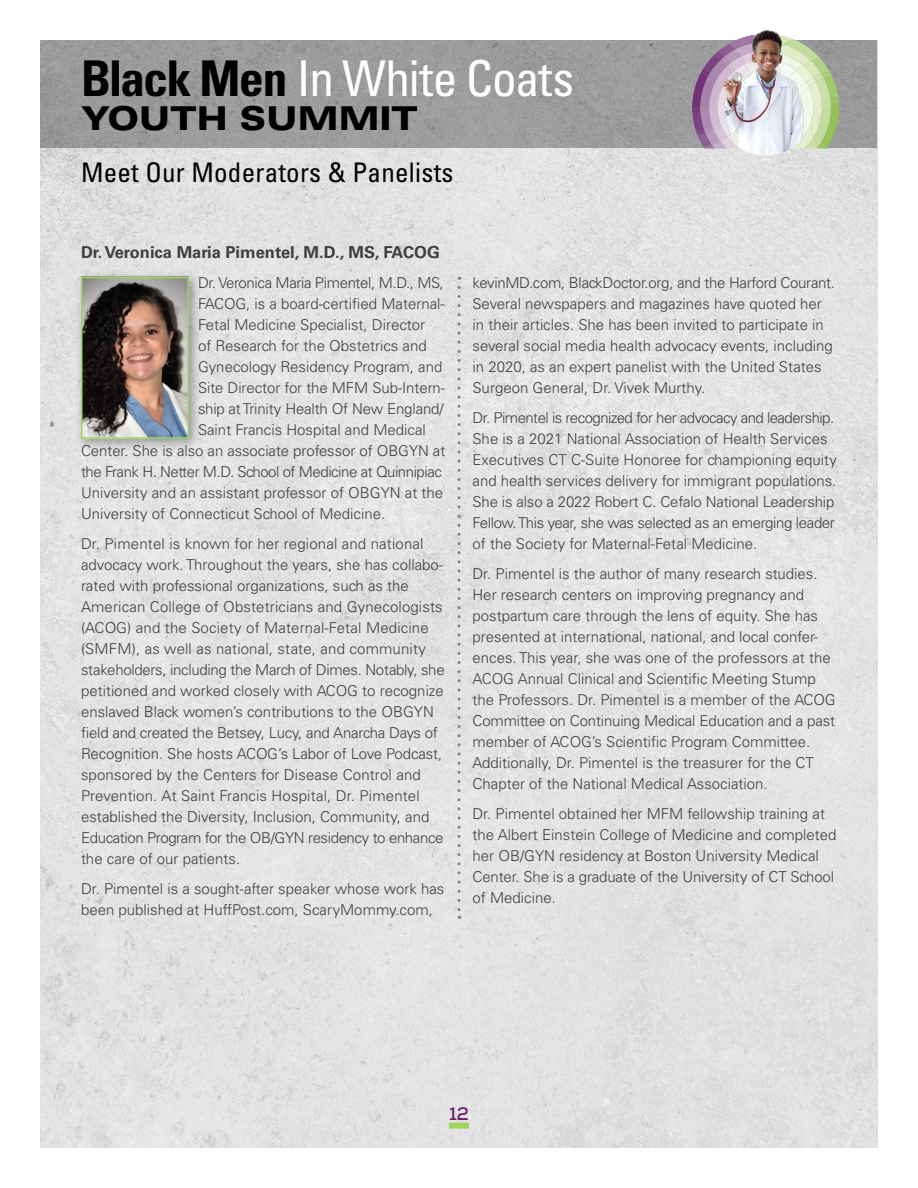
<style>
.page{position:relative;width:918px;height:1188px;background:#fff}
.page>*{position:absolute;margin:0;border:0;box-sizing:border-box;transform-origin:0 0}
.t1{font:condensed 49.2px "Univers LT Std";letter-spacing:-.02em;color:#fff}
.t2{font:900 expanded 32.85px "Univers LT Std";letter-spacing:-.01em;color:#000}
.t3{font:condensed 27px "Univers LT Std";letter-spacing:.01em;color:#000}
.t4{font:700 18px "Nexa";color:#6c1f70}
.t5{font:700 16.5px "Univers LT Std";color:#3f3f42}
.t6{font:300 15px/21px "Univers LT Std";color:#3f3f42}
.t7{font:300 15px "Univers LT Std";letter-spacing:-.03em;color:#3f3f42}
.t8{font:300 15px "Univers LT Std";letter-spacing:-.025em;color:#3f3f42}
.s1{font-weight:700;color:#000}
</style>
<div class="page">
<img style="left:40px;top:148px;width:838px;height:1000px">
<div style="left:449px;top:1123px;width:20px;height:6px;background:#a0d45e"></div>
<div style="left:40px;top:40px;width:838px;height:108px;background:#9c9c9d"></div>
<svg style="left:692px;top:40px;width:147px;height:108px"></svg>
<img style="left:720px;top:29px;width:91px;height:127px">
<svg style="left:458px;top:287px;width:2px;height:632px"></svg>
<div style="left:74px;top:270px;width:128px;height:182px;background:#000;opacity:.35"></div>
<img style="left:84px;top:280px;width:102px;height:156px">
<div style="left:81px;top:277px;width:108px;height:162px;border:2px solid #a0d45e"></div>
<h1 class="t1" style="left:81px;top:48px;width:495px"><span class="s1">Black Men</span> In White Coats</h1>
<h2 class="t2" style="left:81px;top:100px;width:339px">YOUTH SUMMIT</h2>
<h3 class="t3" style="left:81px;top:155px;width:374px">Meet Our Moderators &amp; Panelists</h3>
<p class="t5" style="left:81px;top:242px;width:360px">Dr. Veronica Maria Pimentel, M.D., MS, FACOG</p>
<p class="t8" style="left:198px;top:273px;width:247px">Dr. Veronica Maria Pimentel, M.D., MS,</p>
<p class="t6" style="left:198px;top:293px;width:248px">FACOG, is a board-certified Maternal-</p>
<p class="t6" style="left:198px;top:314px;width:229px">Fetal Medicine Specialist, Director</p>
<p class="t6" style="left:198px;top:335px;width:230px">of Research for the Obstetrics and</p>
<p class="t6" style="left:198px;top:356px;width:246px">Gynecology Residency Program, and</p>
<p class="t6" style="left:198px;top:377px;width:249px">Site Director for the MFM Sub-Intern-</p>
<p class="t6" style="left:198px;top:398px;width:247px">ship at Trinity Health Of New England/</p>
<p class="t6" style="left:198px;top:419px;width:229px">Saint Francis Hospital and Medical</p>
<p class="t6" style="left:81px;top:440px;width:366px">Center. She is also an associate professor of OBGYN at</p>
<p class="t7" style="left:81px;top:462px;width:362px">the Frank H. Netter M.D. School of Medicine at Quinnipiac</p>
<p class="t6" style="left:81px;top:482px;width:364px">University and an assistant professor of OBGYN at the</p>
<p class="t6" style="left:81px;top:503px;width:306px">University of Connecticut School of Medicine.</p>
<p class="t6" style="left:81px;top:533px;width:365px">Dr. Pimentel is known for her regional and national advocacy work. Throughout the years, she has collabo&shy;rated with professional organizations, such as the American College of Obstetricians and Gynecologists (ACOG) and the Society of Maternal-Fetal Medicine (SMFM), as well as national, state, and community stakeholders, including the March of Dimes. Notably, she petitioned and worked closely with ACOG to recognize enslaved Black women’s contributions to the OBGYN field and created the Betsey, Lucy, and Anarcha Days of Recognition. She hosts ACOG’s Labor of Love Podcast, sponsored by the Centers for Disease Control and Prevention. At Saint Francis Hospital, Dr. Pimentel established the Diversity, Inclusion, Community, and Education Program for the OB/GYN residency to enhance the care of our patients.</p>
<p class="t6" style="left:81px;top:878px;width:365px">Dr. Pimentel is a sought-after speaker whose work has been published at HuffPost.com, ScaryMommy.com,</p>
<p class="t6" style="left:472px;top:272px;width:364px">kevinMD.com, BlackDoctor.org, and the Harford Courant.<br>Several newspapers and magazines have quoted her in their articles. She has been invited to participate in several social media health advocacy events, including in 2020, as an expert panelist with the United States Surgeon General, Dr. Vivek Murthy.</p>
<p class="t6" style="left:472px;top:407px;width:366px">Dr. Pimentel is recognized for her advocacy and leadership.<br>She is a 2021 National Association of Health Services Executives CT C-Suite Honoree for championing equity and health services delivery for immigrant populations.<br>She is also a 2022 Robert C. Cefalo National Leadership Fellow. This year, she was selected as an emerging leader of the Society for Maternal-Fetal Medicine.</p>
<p class="t6" style="left:472px;top:563px;width:365px">Dr. Pimentel is the author of many research studies.<br>Her research centers on improving pregnancy and postpartum care through the lens of equity. She has presented at international, national, and local confer&shy;ences. This year, she was one of the professors at the ACOG Annual Clinical and Scientific Meeting Stump the Professors. Dr. Pimentel is a member of the ACOG Committee on Continuing Medical Education and a past member of ACOG’s Scientific Program Committee.<br>Additionally, Dr. Pimentel is the treasurer for the CT Chapter of the National Medical Association.</p>
<p class="t6" style="left:472px;top:803px;width:365px">Dr. Pimentel obtained her MFM fellowship training at the Albert Einstein College of Medicine and completed her OB/GYN residency at Boston University Medical Center. She is a graduate of the University of CT School of Medicine.</p>
<p class="t4" style="left:449px;top:1102px;width:21px">12</p>
</div>
